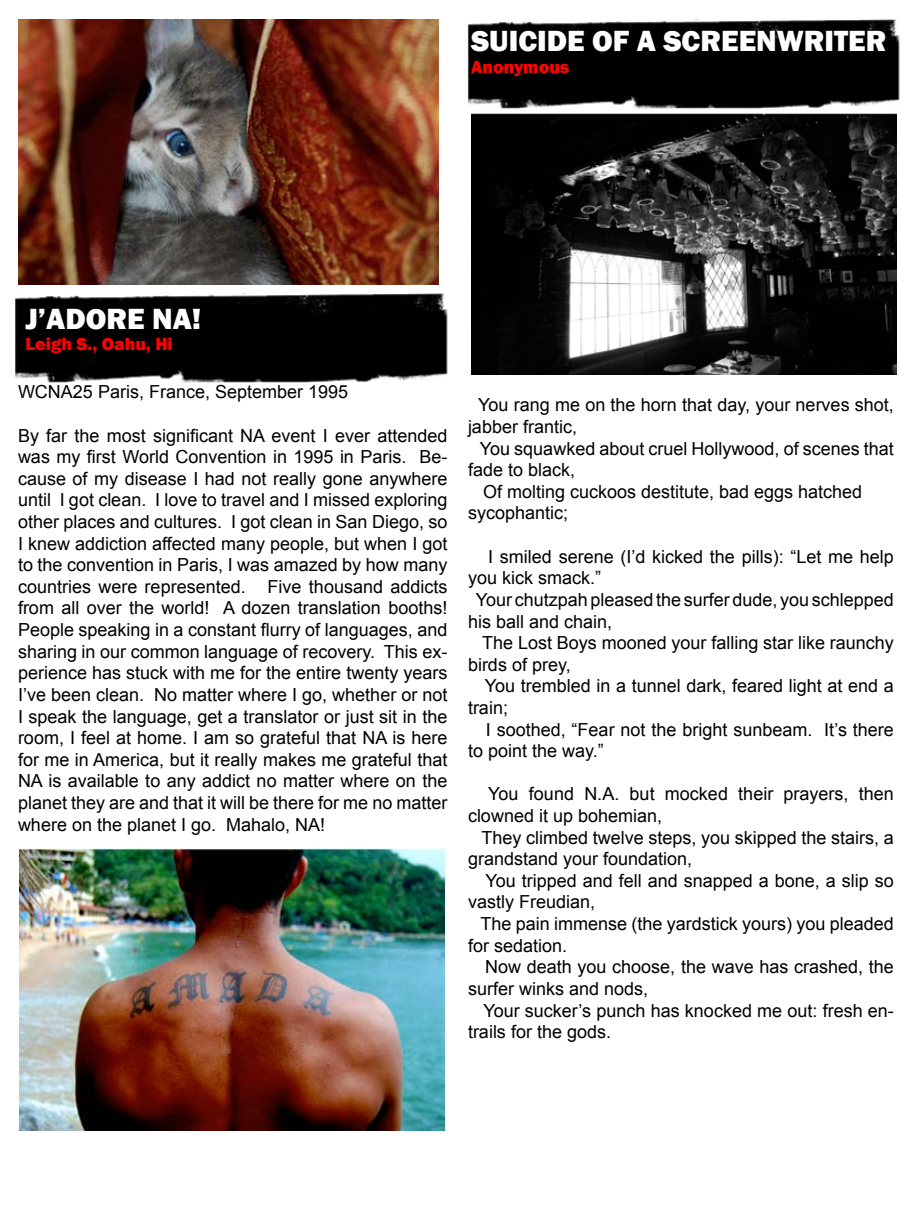
<style>
.page{position:relative;width:918px;height:1221px;background:#fff}
.page>*{position:absolute;margin:0;border:0;box-sizing:border-box;transform-origin:0 0}
.t1{font:800 30px "Franklin Gothic";color:#fdfeff}
.t2{font:800 30px "Franklin Gothic";color:#fdffff}
.t3{font:18px/21.6px "Arial";color:#000}
.t4{font:800 18px "Franklin Gothic";color:#fd0001}
</style>
<div class="page">
<img style="left:18px;top:19px;width:421px;height:266px">
<img style="left:15px;top:293px;width:433px;height:90px">
<img style="left:20px;top:849px;width:425px;height:281px">
<img style="left:467px;top:19px;width:433px;height:105px">
<img style="left:471px;top:113px;width:425px;height:261px">
<h1 class="t1" style="left:471px;top:22px;width:18px">SUICIDE</h1>
<h1 class="t1" style="left:592px;top:22px;width:91px">OF ASCREENWRITER</h1>
<p class="t4" style="left:471px;top:55px;width:100px">ANONYMOUS</p>
<h1 class="t2" style="left:26px;top:299px;width:42px">J’ADORE</h1>
<h1 class="t2" style="left:152px;top:299px;width:51px">NA !</h1>
<p class="t4" style="left:26px;top:332px;width:149px">LEIGH S., OAHU, HI</p>
<p class="t3" style="left:18px;top:381px;width:332px">WCNA25 Paris, France, September 1995</p>
<p class="t3" style="left:18px;top:424px;width:431px;text-align:justify">By far the most significant NA event I ever attended was my first World Convention in 1995 in Paris. Be&shy;cause of my disease I had not really gone anywhere until I got clean. I love to travel and I missed exploring other places and cultures. I got clean in San Diego, so I knew addiction affected many people, but when I got to the convention in Paris, I was amazed by how many countries were represented. Five thousand addicts from all over the world! A dozen translation booths!<br>People speaking in a constant flurry of languages, and sharing in our common language of recovery. This ex&shy;perience has stuck with me for the entire twenty years I’ve been clean. No matter where I go, whether or not I speak the language, get a translator or just sit in the room, I feel at home. I am so grateful that NA is here for me in America, but it really makes me grateful that NA is available to any addict no matter where on the planet they are and that it will be there for me no matter where on the planet I go. Mahalo, NA!</p>
<p class="t3" style="left:468px;top:394px;width:427px;text-indent:10px">You rang me on the horn that day, your nerves shot, jabber frantic,</p>
<p class="t3" style="left:480px;top:437px;width:416px">You squawked about cruel Hollywood, of scenes that</p>
<p class="t3" style="left:468px;top:459px;width:109px">fade to black,</p>
<p class="t3" style="left:483px;top:481px;width:381px">Of molting cuckoos destitute, bad eggs hatched</p>
<p class="t3" style="left:468px;top:502px;width:102px">sycophantic;</p>
<p class="t3" style="left:488px;top:545px;width:407px">I smiled serene (I’d kicked the pills): “Let me help</p>
<p class="t3" style="left:468px;top:567px;width:135px">you kick smack.”</p>
<p class="t3" style="left:476px;top:589px;width:420px">Your chutzpah pleased the surfer dude, you schlepped</p>
<p class="t3" style="left:468px;top:610px;width:146px">his ball and chain,</p>
<p class="t3" style="left:482px;top:632px;width:413px">The Lost Boys mooned your falling star like raunchy</p>
<p class="t3" style="left:468px;top:653px;width:104px">birds of prey,</p>
<p class="t3" style="left:485px;top:675px;width:411px">You trembled in a tunnel dark, feared light at end a</p>
<p class="t3" style="left:468px;top:697px;width:42px">train;</p>
<p class="t3" style="left:486px;top:718px;width:410px">I soothed, “Fear not the bright sunbeam. It’s there</p>
<p class="t3" style="left:468px;top:740px;width:137px">to point the way.”</p>
<p class="t3" style="left:468px;top:783px;width:428px;text-indent:20px">You found N.A. but mocked their prayers, then clowned it up bohemian,</p>
<p class="t3" style="left:468px;top:826px;width:427px;text-indent:14px">They climbed twelve steps, you skipped the stairs, a grandstand your foundation,</p>
<p class="t3" style="left:468px;top:869px;width:427px;text-indent:18px">You tripped and fell and snapped a bone, a slip so vastly Freudian,</p>
<p class="t3" style="left:468px;top:913px;width:428px;text-indent:13px">The pain immense (the yardstick yours) you pleaded for sedation.</p>
<p class="t3" style="left:468px;top:956px;width:427px;text-indent:17px">Now death you choose, the wave has crashed, the surfer winks and nods,</p>
<p class="t3" style="left:468px;top:999px;width:427px;text-indent:15px">Your sucker’s punch has knocked me out: fresh en&shy;trails for the gods.</p>
</div>
